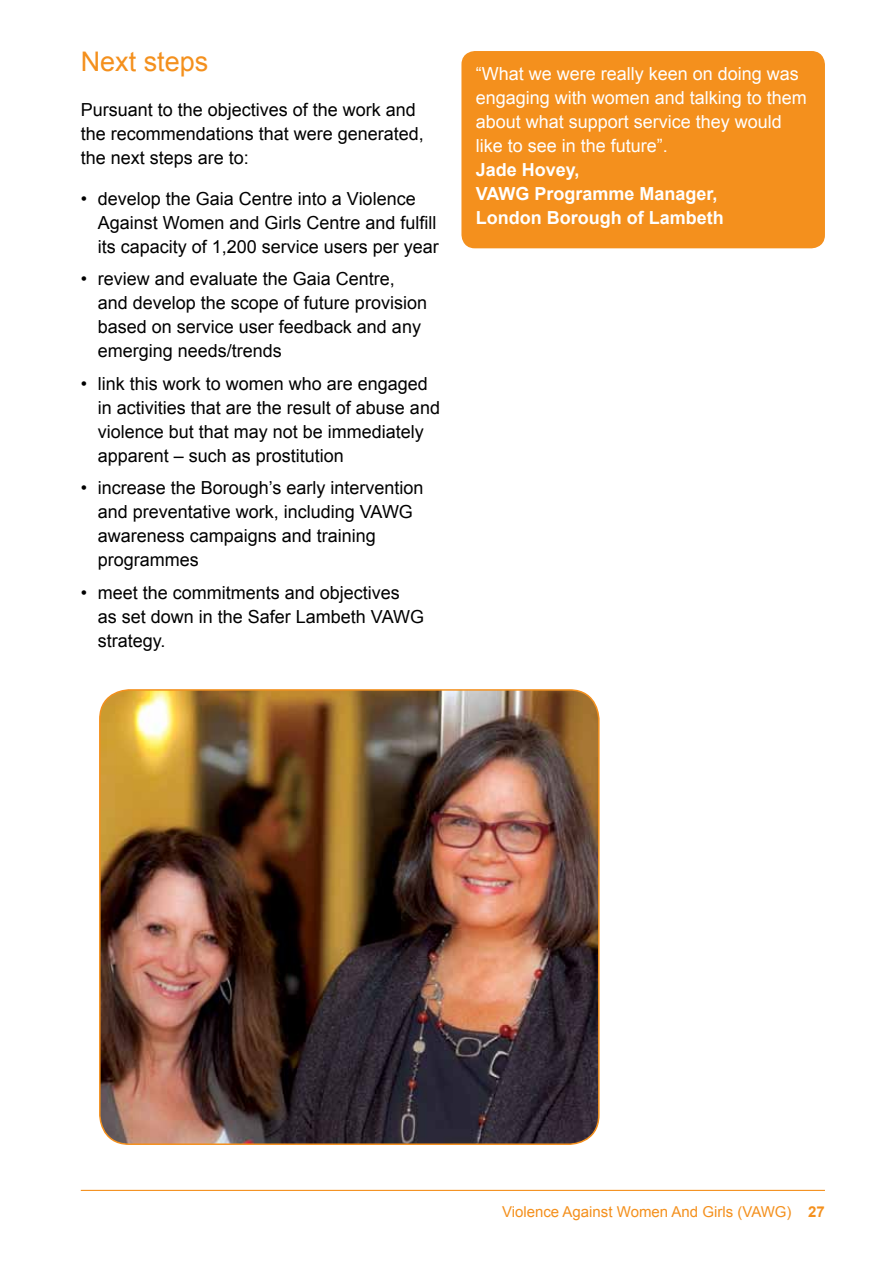
<style>
.page{position:relative;width:893px;height:1263px;background:#fff}
.page>*{position:absolute;margin:0;border:0;box-sizing:border-box;transform-origin:0 0}
.t1{font:27px "Arial";color:#f4901d}
.t2{font:18px/24px "Arial";color:#000}
.t3{font:18px/24px "Arial";color:#fff}
.t4{font:700 18px/24px "Arial";color:#fff}
.t5{font:15px "Arial";color:#f4901d}
.s1{font-weight:700}
</style>
<div class="page">
<hr style="left:81px;top:1190px;width:744px;height:1px;background:#f4901d">
<div style="left:462px;top:52px;width:362px;height:196px;background:#f4901d;border-radius:13px"></div>
<div style="left:461px;top:51px;width:364px;height:197px;border:2px solid #f4901d;border-radius:13px"></div>
<img style="left:100px;top:690px;width:498px;height:454px">
<div style="left:99px;top:689px;width:501px;height:456px;border:2px solid #f4901d;border-radius:29px"></div>
<h1 class="t1" style="left:81px;top:44px;width:129px">Next steps</h1>
<p class="t2" style="left:81px;top:98px;width:345px">Pursuant to the objectives of the work and the recommendations that were generated, the next steps are to:</p>
<p class="t2" style="left:98px;top:187px;width:343px;text-indent:-17px">• develop the Gaia Centre into a Violence<br>Against Women and Girls Centre and fulfill its capacity of 1,200 service users per year</p>
<p class="t2" style="left:98px;top:267px;width:331px;text-indent:-17px">• review and evaluate the Gaia Centre, and develop the scope of future provision based on service user feedback and any emerging needs/trends</p>
<p class="t2" style="left:98px;top:372px;width:344px;text-indent:-17px">• link this work to women who are engaged in activities that are the result of abuse and violence but that may not be immediately apparent – such as prostitution</p>
<p class="t2" style="left:98px;top:476px;width:327px;text-indent:-17px">• increase the Borough’s early intervention and preventative work, including VAWG awareness campaigns and training programmes</p>
<p class="t2" style="left:98px;top:581px;width:328px;text-indent:-17px">• meet the commitments and objectives<br>as set down in the Safer Lambeth VAWG strategy.</p>
<p class="t3" style="left:476px;top:62px;width:333px">“What we were really keen on doing was engaging with women and talking to them about what support service they would like to see in the future”.</p>
<p class="t4" style="left:476px;top:158px;width:249px">Jade Hovey,<br>VAWG Programme Manager,<br>London Borough of Lambeth</p>
<p class="t5" style="left:502px;top:1202px;width:324px">Violence Against Women And Girls (VAWG) <span class="s1">27</span></p>
</div>
